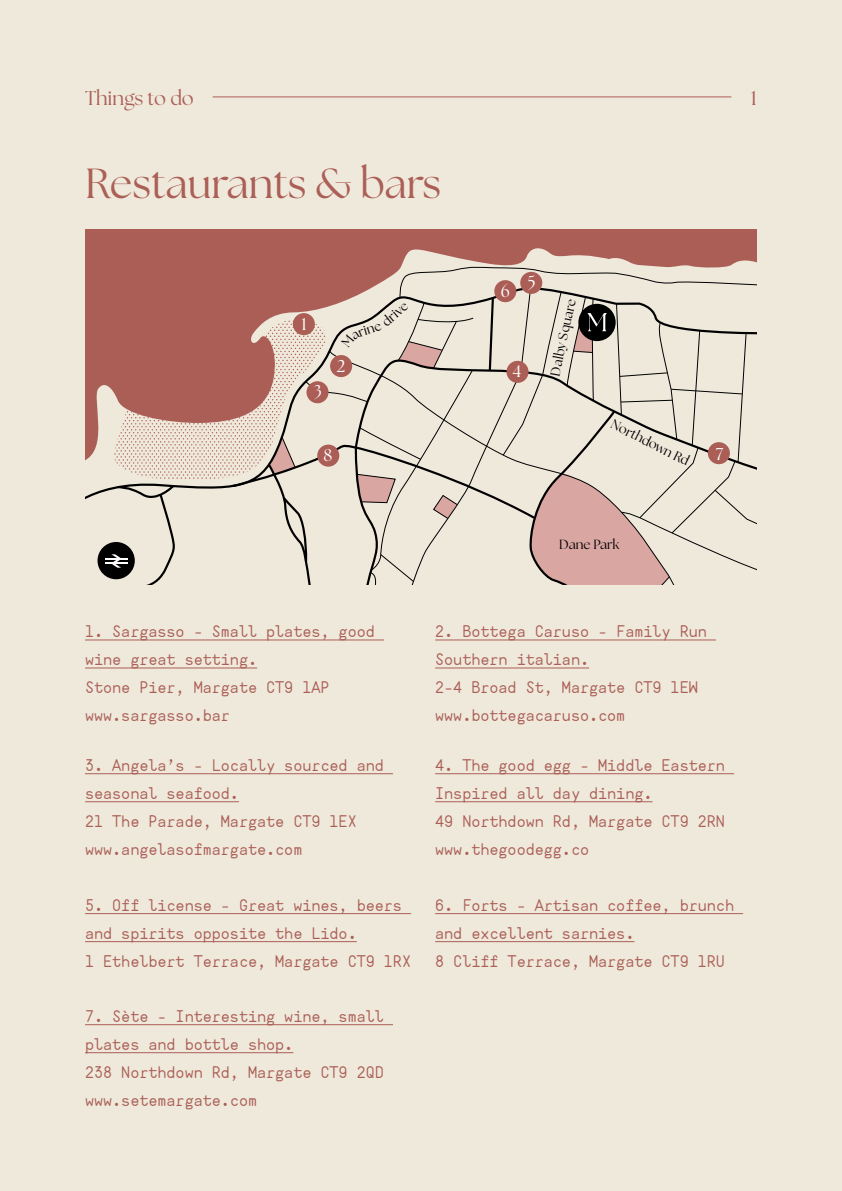
<style>
.page{position:relative;width:842px;height:1191px;background:#efe9dc}
.page>*{position:absolute;margin:0;border:0;box-sizing:border-box;transform-origin:0 0}
.t1{font:42px "The Seasons";color:#ab5f56}
.t2{font:20px "The Seasons";color:#ab5f56}
.t3{font:17px "The Seasons";color:#fff}
.t4{font:16px/28px "AHAMONO";color:#ab5f56}
.t5{font:13.2px "The Seasons";color:#000001}
</style>
<div class="page">
<hr style="left:213px;top:96px;width:518px;height:1px;background:#ab5f56">
<hr style="left:85px;top:639px;width:299px;height:1px;background:#ab5f56">
<hr style="left:85px;top:667px;width:172px;height:1px;background:#ab5f56">
<hr style="left:435px;top:639px;width:281px;height:1px;background:#ab5f56">
<hr style="left:435px;top:667px;width:154px;height:1px;background:#ab5f56">
<hr style="left:85px;top:773px;width:308px;height:1px;background:#ab5f56">
<hr style="left:85px;top:801px;width:154px;height:1px;background:#ab5f56">
<hr style="left:435px;top:773px;width:299px;height:1px;background:#ab5f56">
<hr style="left:435px;top:801px;width:217px;height:1px;background:#ab5f56">
<hr style="left:85px;top:913px;width:326px;height:1px;background:#ab5f56">
<hr style="left:85px;top:941px;width:272px;height:1px;background:#ab5f56">
<hr style="left:85px;top:1024px;width:308px;height:1px;background:#ab5f56">
<hr style="left:85px;top:1052px;width:208px;height:1px;background:#ab5f56">
<hr style="left:435px;top:913px;width:308px;height:1px;background:#ab5f56">
<hr style="left:435px;top:941px;width:199px;height:1px;background:#ab5f56">
<svg style="left:85px;top:230px;width:672px;height:35px;background:#b06960"></svg>
<svg style="left:85px;top:265px;width:672px;height:319px"></svg>
<p class="t2" style="left:85px;top:85px;width:110px">Things to do</p>
<p class="t1" style="left:85px;top:156px;width:358px">Restaurants &amp; bars</p>
<p class="t2" style="left:751px;top:85px;width:8px">1</p>
<p class="t3" style="left:301px;top:312px;width:7px">1</p>
<p class="t3" style="left:314px;top:380px;width:10px">3</p>
<p class="t3" style="left:337px;top:354px;width:10px">2</p>
<p class="t3" style="left:323px;top:444px;width:10px">8</p>
<p class="t3" style="left:501px;top:280px;width:10px">6</p>
<p class="t3" style="left:528px;top:271px;width:9px">5</p>
<p class="t3" style="left:512px;top:360px;width:10px">4</p>
<p class="t5" style="left:555px;top:330px;width:36px;rotate:-77deg">quare</p>
<p class="t5" style="left:550px;top:357px;width:29px;rotate:-78deg">lby S</p>
<p class="t5" style="left:616px;top:415px;width:52px;rotate:27deg">Northdo</p>
<p class="t5" style="left:660px;top:438px;width:37px;rotate:26deg">wn Rd</p>
<p class="t3" style="left:716px;top:442px;width:8px">7</p>
<p class="t5" style="left:559px;top:535px;width:62px">Dane Park</p>
<p class="t4" style="left:85px;top:616px;width:291px">1. Sargasso - Small plates, good wine great setting.</p>
<p class="t4" style="left:85px;top:672px;width:246px">Stone Pier, Margate CT9 1AP</p>
<p class="t4" style="left:85px;top:700px;width:146px">www.sargasso.bar</p>
<p class="t4" style="left:85px;top:750px;width:300px">3. Angela’s - Locally sourced and seasonal seafood.</p>
<p class="t4" style="left:85px;top:806px;width:273px">21 The Parade, Margate CT9 1EX</p>
<p class="t4" style="left:85px;top:834px;width:219px">www.angelasofmargate.com</p>
<p class="t4" style="left:85px;top:890px;width:328px">5. Off license - Great wines, beers and spirits opposite the Lido.<br>1 Ethelbert Terrace, Margate CT9 1RX</p>
<p class="t4" style="left:85px;top:1001px;width:300px">7. Sète - Interesting wine, small plates and bottle shop.</p>
<p class="t4" style="left:85px;top:1057px;width:300px">238 Northdown Rd, Margate CT9 2QD</p>
<p class="t4" style="left:85px;top:1085px;width:174px">www.setemargate.com</p>
<p class="t4" style="left:435px;top:616px;width:273px">2. Bottega Caruso - Family Run<br>Southern italian.</p>
<p class="t4" style="left:435px;top:672px;width:264px">2-4 Broad St, Margate CT9 1EW</p>
<p class="t4" style="left:435px;top:700px;width:192px">www.bottegacaruso.com</p>
<p class="t4" style="left:435px;top:750px;width:291px">4. The good egg - Middle Eastern<br>Inspired all day dining.<br>49 Northdown Rd, Margate CT9 2RN www.thegoodegg.co</p>
<p class="t4" style="left:435px;top:890px;width:300px">6. Forts - Artisan coffee, brunch and excellent sarnies.</p>
<p class="t4" style="left:435px;top:946px;width:291px">8 Cliff Terrace, Margate CT9 1RU</p>
</div>
